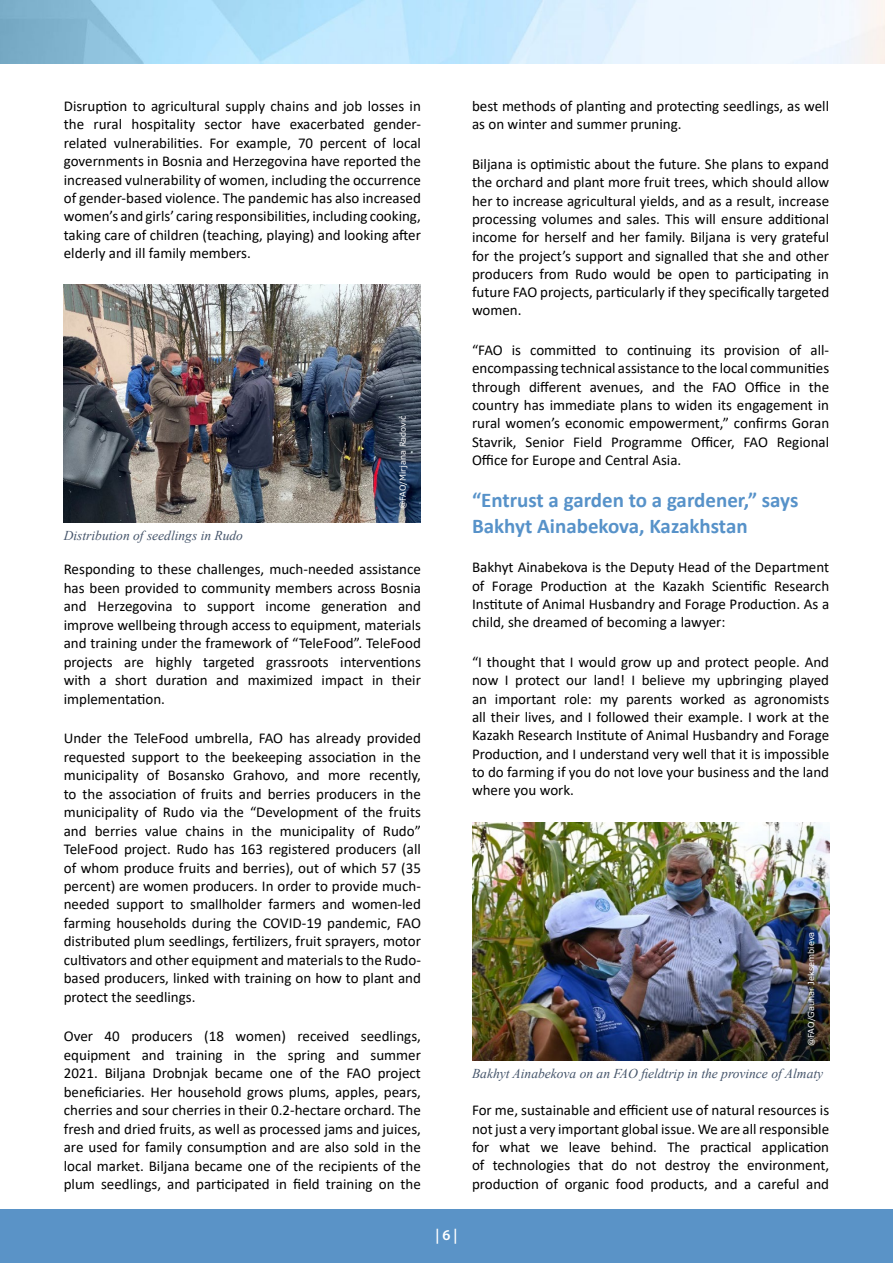
<style>
.page{position:relative;width:893px;height:1263px;background:#fff}
.page>*{position:absolute;margin:0;border:0;box-sizing:border-box;transform-origin:0 0}
.t1{font:700 21px/25.5px "Calibri";color:#5792c9}
.t2{font:15px/18.5px "Calibri";color:#000;text-align:justify}
.t3{font:600 15px "Myriad Pro";color:#fff}
.t4{font:italic 13.5px "Times New Roman";color:#44546a}
.t5{font:8.25px "Verdana";color:#fff}
</style>
<div class="page">
<div style="left:0;top:1209px;width:893px;height:54px;background:#5a93c7"></div>
<img style="left:472px;top:822px;width:357px;height:238px">
<img style="left:64px;top:284px;width:357px;height:238px">
<p class="t2" style="left:64px;top:96px;width:359px">Disruption to agricultural supply chains and job losses in the rural hospitality sector have exacerbated gender&shy;related vulnerabilities. For example, 70 percent of local governments in Bosnia and Herzegovina have reported the increased vulnerability of women, including the occurrence of gender-based violence. The pandemic has also increased women’s and girls’ caring responsibilities, including cooking, taking care of children (teaching, playing) and looking after elderly and ill family members.</p>
<p class="t4" style="left:64px;top:526px;width:181px">Distribution of seedlings in Rudo</p>
<p class="t5" style="left:397px;top:509px;width:96px;rotate:-90deg">@FAO/Mirjana Radović</p>
<p class="t2" style="left:64px;top:560px;width:359px">Responding to these challenges, much-needed assistance has been provided to community members across Bosnia and Herzegovina to support income generation and improve wellbeing through access to equipment, materials and training under the framework of “TeleFood”. TeleFood projects are highly targeted grassroots interventions with a short duration and maximized impact in their implementation.</p>
<p class="t2" style="left:64px;top:729px;width:359px">Under the TeleFood umbrella, FAO has already provided requested support to the beekeeping association in the municipality of Bosansko Grahovo, and more recently, to the association of fruits and berries producers in the municipality of Rudo via the “Development of the fruits and berries value chains in the municipality of Rudo” TeleFood project. Rudo has 163 registered producers (all of whom produce fruits and berries), out of which 57 (35 percent) are women producers. In order to provide much&shy;needed support to smallholder farmers and women-led farming households during the COVID-19 pandemic, FAO distributed plum seedlings, fertilizers, fruit sprayers, motor cultivators and other equipment and materials to the Rudo&shy;based producers, linked with training on how to plant and protect the seedlings.</p>
<p class="t2" style="left:64px;top:1027px;width:359px">Over 40 producers (18 women) received seedlings, equipment and training in the spring and summer 2021. Biljana Drobnjak became one of the FAO project beneficiaries. Her household grows plums, apples, pears, cherries and sour cherries in their 0.2-hectare orchard. The fresh and dried fruits, as well as processed jams and juices, are used for family consumption and are also sold in the local market. Biljana became one of the recipients of the plum seedlings, and participated in field training on the</p>
<p class="t2" style="left:472px;top:96px;width:359px">best methods of planting and protecting seedlings, as well as on winter and summer pruning.</p>
<p class="t2" style="left:472px;top:154px;width:359px">Biljana is optimistic about the future. She plans to expand the orchard and plant more fruit trees, which should allow her to increase agricultural yields, and as a result, increase processing volumes and sales. This will ensure additional income for herself and her family. Biljana is very grateful for the project’s support and signalled that she and other producers from Rudo would be open to participating in future FAO projects, particularly if they specifically targeted women.</p>
<p class="t2" style="left:472px;top:340px;width:359px">“FAO is committed to continuing its provision of all&shy;encompassing technical assistance to the local communities through different avenues, and the FAO Office in the country has immediate plans to widen its engagement in rural women’s economic empowerment,” confirms Goran Stavrik, Senior Field Programme Officer, FAO Regional Office for Europe and Central Asia.</p>
<h1 class="t1" style="left:472px;top:487px;width:328px">“Entrust a garden to a gardener,” says<br>Bakhyt Ainabekova, Kazakhstan</h1>
<p class="t2" style="left:472px;top:558px;width:359px">Bakhyt Ainabekova is the Deputy Head of the Department of Forage Production at the Kazakh Scientific Research Institute of Animal Husbandry and Forage Production. As a child, she dreamed of becoming a lawyer:</p>
<p class="t2" style="left:472px;top:652px;width:359px">“I thought that I would grow up and protect people. And now I protect our land! I believe my upbringing played an important role: my parents worked as agronomists all their lives, and I followed their example. I work at the Kazakh Research Institute of Animal Husbandry and Forage Production, and I understand very well that it is impossible to do farming if you do not love your business and the land where you work.</p>
<p class="t3" style="left:435px;top:1225px;width:24px">| 6 |</p>
<p class="t5" style="left:805px;top:1046px;width:116px;rotate:-90deg">@FAO/Gauhar Jeksembieva</p>
<p class="t4" style="left:472px;top:1064px;width:353px">Bakhyt Ainabekova on an FAO fieldtrip in the province of Almaty</p>
<p class="t2" style="left:472px;top:1101px;width:359px">For me, sustainable and efficient use of natural resources is not just a very important global issue. We are all responsible for what we leave behind. The practical application of technologies that do not destroy the environment, production of organic food products, and a careful and</p>
</div>
